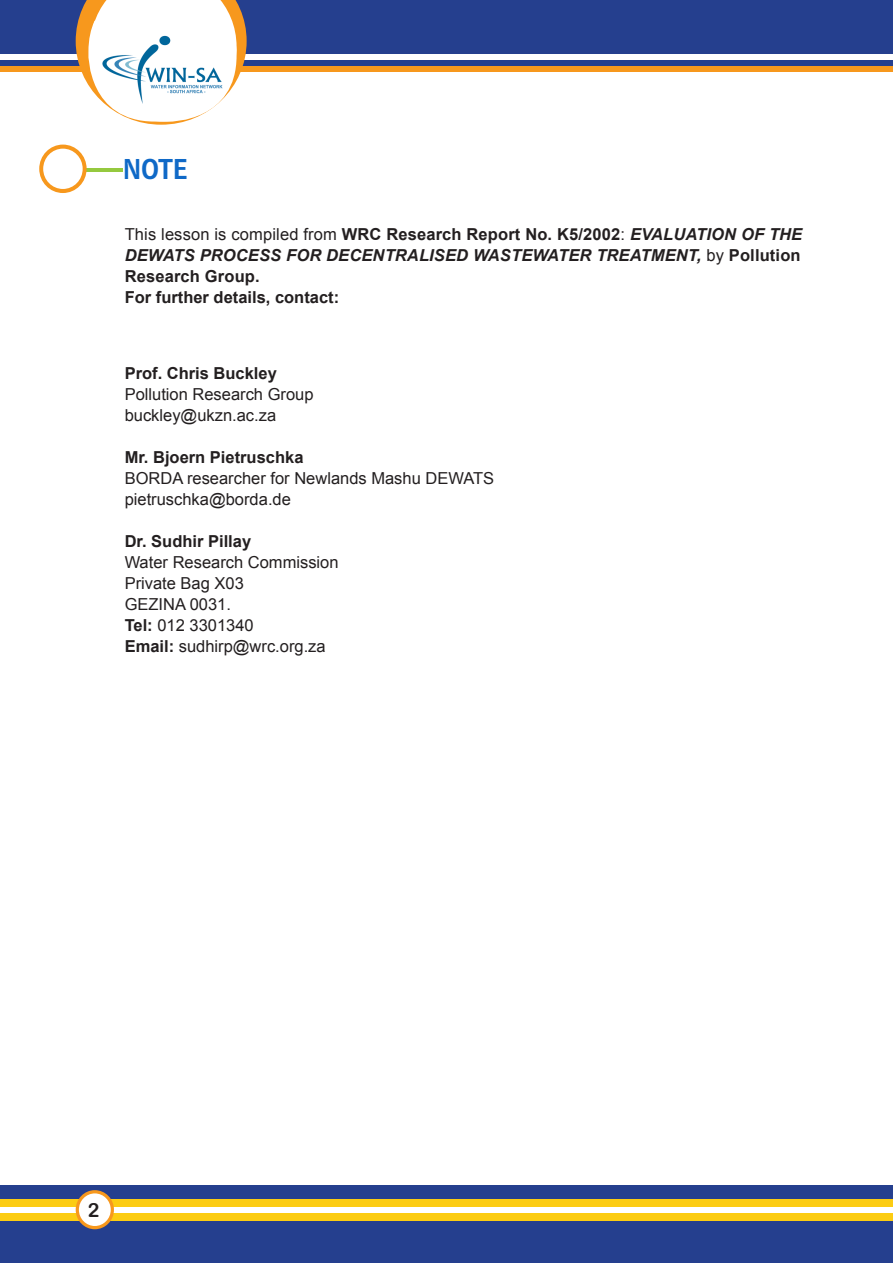
<style>
.page{position:relative;width:893px;height:1263px;background:#fff}
.page>*{position:absolute;margin:0;border:0;box-sizing:border-box;transform-origin:0 0}
.t1{font:27px "Bell Centennial Name And Number";color:#0f69c7}
.t2{font:19.5px "Arial Rounded MT Bold";color:#231f20}
.Pa1{font:16.5px "Arial";color:#231f20}
.t3{font:italic 700 16.5px/21px "Arial";letter-spacing:.01em;color:#231f20;text-align:justify}
.Pa1-2{font:700 16.5px "Arial";color:#231f20}
.s1{font-weight:400;font-style:normal}
.s2{font-style:normal}
.s3{font-weight:700}
</style>
<div class="page">
<div style="left:0;top:1185px;width:893px;height:78px;background:#253f8e"></div>
<div style="left:0;top:1199px;width:893px;height:8px;background:#fccc12"></div>
<div style="left:0;top:1207px;width:893px;height:5px;background:#fff"></div>
<div style="left:0;top:1212px;width:893px;height:8px;background:#fccc12"></div>
<div style="left:76px;top:1190px;width:38px;height:39px;background:#f7981d;border-radius:50%"></div>
<div style="left:79px;top:1193px;width:32px;height:33px;background:#fff;border-radius:50%"></div>
<div style="left:0;top:0;width:893px;height:54px;background:#253f8e"></div>
<div style="left:0;top:60px;width:893px;height:6px;background:#253f8e"></div>
<div style="left:0;top:66px;width:893px;height:6px;background:#f7981d"></div>
<svg style="left:76px;top:0;width:171px;height:125px"></svg>
<img style="left:88px;top:21px;width:149px;height:101px">
<hr style="left:83px;top:168px;width:40px;height:4px;background:#95c93f">
<svg style="left:39px;top:145px;width:48px;height:48px"></svg>
<div style="left:43px;top:149px;width:40px;height:40px;background:#fff;border-radius:50%"></div>
<p class="t1" style="left:123px;top:152px;width:66px">NOTE</p>
<p class="t3" style="left:125px;top:224px;width:679px"><span class="s1">This lesson is compiled from</span> <span class="s2">WRC Research Report No. K5/2002</span><span class="s1">:</span> EVALUATION OF THE DEWATS PROCESS FOR DECENTRALISED WASTEWATER TREATMENT, <span class="s1">by</span> <span class="s2">Pollution Research Group.</span></p>
<p class="Pa1-2" style="left:125px;top:286px;width:216px">For further details, contact:</p>
<p class="Pa1-2" style="left:125px;top:362px;width:154px">Prof. Chris Buckley</p>
<p class="Pa1" style="left:125px;top:383px;width:190px">Pollution Research Group</p>
<p class="Pa1" style="left:125px;top:404px;width:153px">buckley@ukzn.ac.za</p>
<p class="Pa1-2" style="left:125px;top:446px;width:180px">Mr. Bjoern Pietruschka</p>
<p class="Pa1" style="left:125px;top:467px;width:371px">BORDA researcher for Newlands Mashu DEWATS</p>
<p class="Pa1" style="left:125px;top:488px;width:168px">pietruschka@borda.de</p>
<p class="Pa1-2" style="left:125px;top:530px;width:128px">Dr. Sudhir Pillay</p>
<p class="Pa1" style="left:125px;top:551px;width:215px">Water Research Commission</p>
<p class="Pa1" style="left:125px;top:572px;width:121px">Private Bag X03</p>
<p class="Pa1" style="left:125px;top:593px;width:108px">GEZINA 0031.</p>
<p class="Pa1" style="left:125px;top:614px;width:131px"><span class="s3">Tel:</span> 012 3301340</p>
<p class="Pa1" style="left:125px;top:635px;width:203px"><span class="s3">Email:</span> sudhirp@wrc.org.za</p>
<p class="t2" style="left:88px;top:1199px;width:13px">2</p>
</div>
